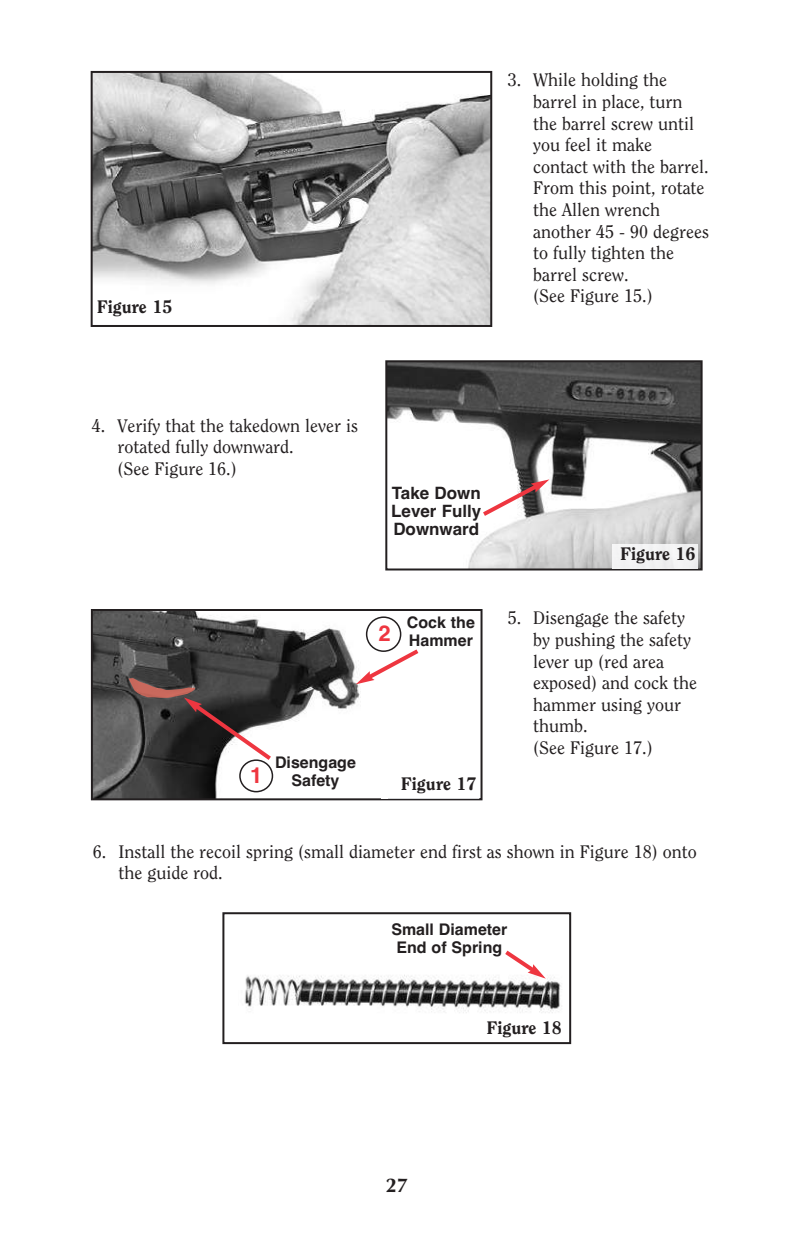
<style>
.page{position:relative;width:792px;height:1242px;background:#fff}
.page>*{position:absolute;margin:0;border:0;box-sizing:border-box;transform-origin:0 0}
.t1{font:700 22px "Helvetica";color:#ee3640}
.t2{font:700 20px "Optima";color:#231f20}
.t3{font:18px/21.6px "Clearface Std";color:#231f20}
.t4{font:800 18px "Clearface Std";color:#231f20}
.t5{font:700 17px/18px "Helvetica";color:#231f20;text-align:justify}
.t6{font:700 16px/18px "Helvetica";color:#231f20;text-align:center}
</style>
<div class="page">
<img style="left:94px;top:612px;width:267px;height:185px">
<div style="left:91px;top:609px;width:392px;height:191px;border:2px solid #231f20"></div>
<svg style="left:356px;top:616px;width:63px;height:68px"></svg>
<svg style="left:184px;top:697px;width:91px;height:95px"></svg>
<img style="left:128px;top:678px;width:67px;height:20px">
<img style="left:244px;top:975px;width:318px;height:38px">
<div style="left:222px;top:912px;width:349px;height:132px;border:2px solid #231f20"></div>
<svg style="left:501px;top:950px;width:45px;height:29px"></svg>
<div style="left:479px;top:1021px;width:85px;height:21px;background:#fff"></div>
<div style="left:387px;top:775px;width:92px;height:23px;background:#fff"></div>
<hr style="left:381px;top:798px;width:98px;height:1px;background:#d4d5d7">
<img style="left:388px;top:363px;width:312px;height:205px">
<div style="left:385px;top:360px;width:318px;height:211px;border:2px solid #231f20"></div>
<div style="left:613px;top:544px;width:85px;height:24px;background:#f2f2f3"></div>
<svg style="left:479px;top:479px;width:70px;height:41px"></svg>
<img style="left:94px;top:74px;width:395px;height:250px">
<div style="left:91px;top:71px;width:401px;height:256px;border:2px solid #231f20"></div>
<img style="left:95px;top:298px;width:89px;height:26px">
<p class="t4" style="left:97px;top:299px;width:77px">Figure 15</p>
<p class="t3" style="left:533px;top:70px;width:177px;text-indent:-25px">3. While holding the barrel in place, turn the barrel screw until you feel it make contact with the barrel.<br>From this point, rotate the Allen wrench another 45 - 90 degrees to fully tighten the barrel screw.<br>(See Figure 15.)</p>
<p class="t3" style="left:117px;top:416px;width:242px;text-indent:-25px">4. Verify that the takedown lever is rotated fully downward.<br>(See Figure 16.)</p>
<p class="t5" style="left:391px;top:486px;width:92px">Take Down Lever Fully Downward</p>
<p class="t1" style="left:379px;top:626px;width:14px">2</p>
<p class="t6" style="left:407px;top:615px;width:70px;text-align:left">Cock the<br>Hammer</p>
<p class="t1" style="left:250px;top:767px;width:14px">1</p>
<p class="t6" style="left:275px;top:755px;width:82px">Disengage<br>Safety</p>
<p class="t4" style="left:401px;top:776px;width:77px">Figure 17</p>
<p class="t4" style="left:620px;top:546px;width:77px">Figure 16</p>
<p class="t3" style="left:533px;top:609px;width:165px;text-indent:-25px">5. Disengage the safety by pushing the safety lever up (red area exposed) and cock the hammer using your thumb.<br>(See Figure 17.)</p>
<p class="t3" style="left:118px;top:842px;width:580px;text-indent:-25px">6. Install the recoil spring (small diameter end first as shown in Figure 18) onto the guide rod.</p>
<p class="t6" style="left:391px;top:922px;width:118px">Small Diameter<br>End of Spring</p>
<p class="t2" style="left:386px;top:1177px;width:24px">27</p>
<p class="t4" style="left:486px;top:1020px;width:77px">Figure 18</p>
</div>
